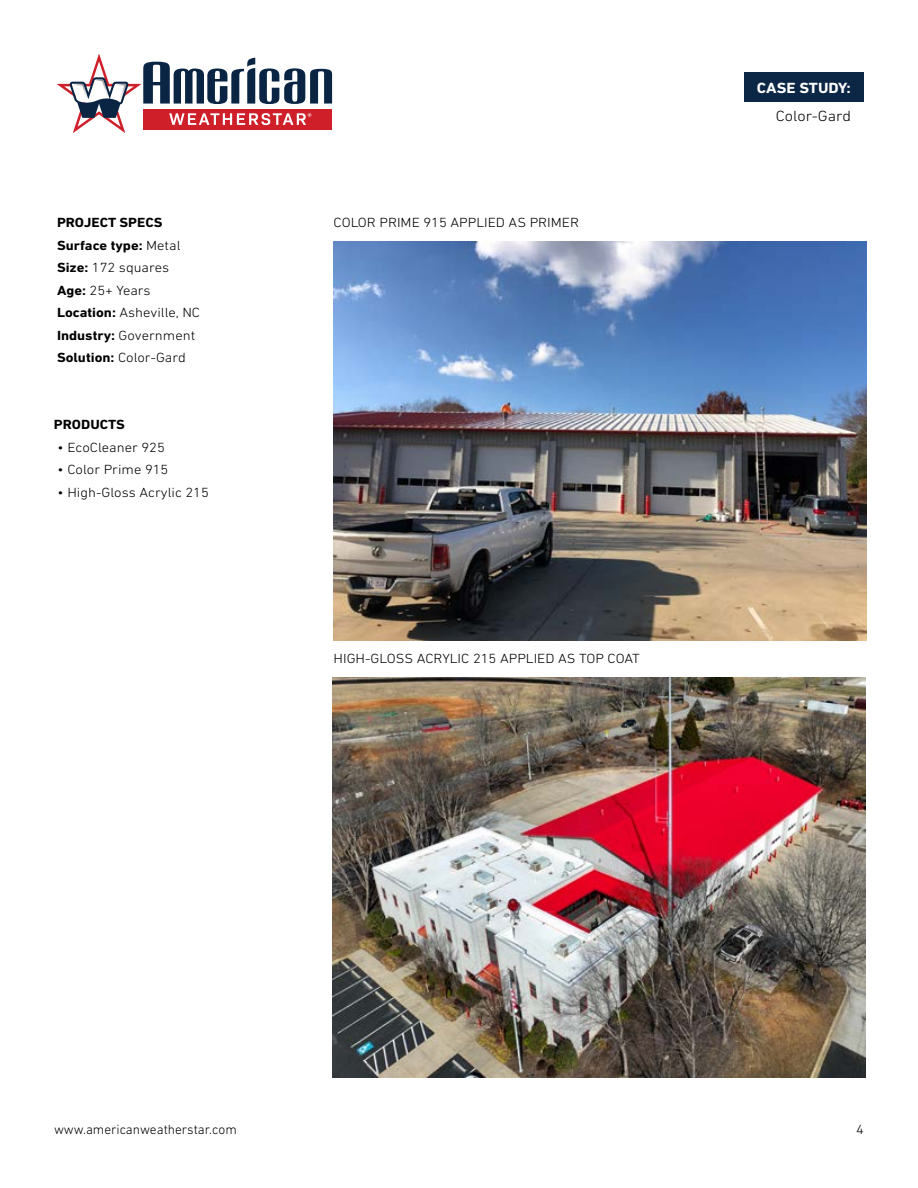
<style>
.page{position:relative;width:918px;height:1188px;background:#fff}
.page>*{position:absolute;margin:0;border:0;box-sizing:border-box;transform-origin:0 0}
.t1{font:700 15px "DIN Next LT Pro";color:#fff;scale:1.09 1}
.t2{font:300 15px "DIN Next LT Pro";color:#000;scale:1.09 1}
.t3{font:700 13.5px/22.5px "DIN Next LT Pro";color:#000;scale:1.09 1}
.t4{font:300 13.5px "DIN Next LT Pro";color:#000;scale:1.09 1}
.t5{font:300 13.5px "DIN Next LT Pro";color:#000}
.s1{font-weight:300}
</style>
<div class="page">
<svg style="left:57px;top:54px;width:275px;height:79px"></svg>
<div style="left:744px;top:73px;width:120px;height:29px;background:#0b2745"></div>
<img style="left:334px;top:241px;width:533px;height:400px">
<img style="left:332px;top:678px;width:533px;height:399px">
<p class="t3" style="left:57px;top:212px;width:133px">PROJECT SPECS<br>Surface type: <span class="s1">Metal<br></span>Size: <span class="s1">172 squares<br></span>Age: <span class="s1">25+ Years<br></span>Location: <span class="s1">Asheville, NC<br></span>Industry: <span class="s1">Government<br></span>Solution: <span class="s1">Color-Gard</span></p>
<p class="t3" style="left:54px;top:413px;width:67px">PRODUCTS</p>
<p class="t4" style="left:58px;top:439px;width:100px">• EcoCleaner 925</p>
<p class="t4" style="left:58px;top:462px;width:103px">• Color Prime 915</p>
<p class="t4" style="left:58px;top:484px;width:140px">• High-Gloss Acrylic 215</p>
<p class="t4" style="left:334px;top:215px;width:227px">COLOR PRIME 915 APPLIED AS PRIMER</p>
<p class="t1" style="left:757px;top:79px;width:88px">CASE STUDY:</p>
<p class="t2" style="left:776px;top:108px;width:71px">Color-Gard</p>
<p class="t4" style="left:334px;top:651px;width:282px">HIGH-GLOSS ACRYLIC 215 APPLIED AS TOP COAT</p>
<p class="t5" style="left:54px;top:1121px;width:184px">www.americanweatherstar.com</p>
<p class="t4" style="left:856px;top:1121px;width:9px">4</p>
</div>
